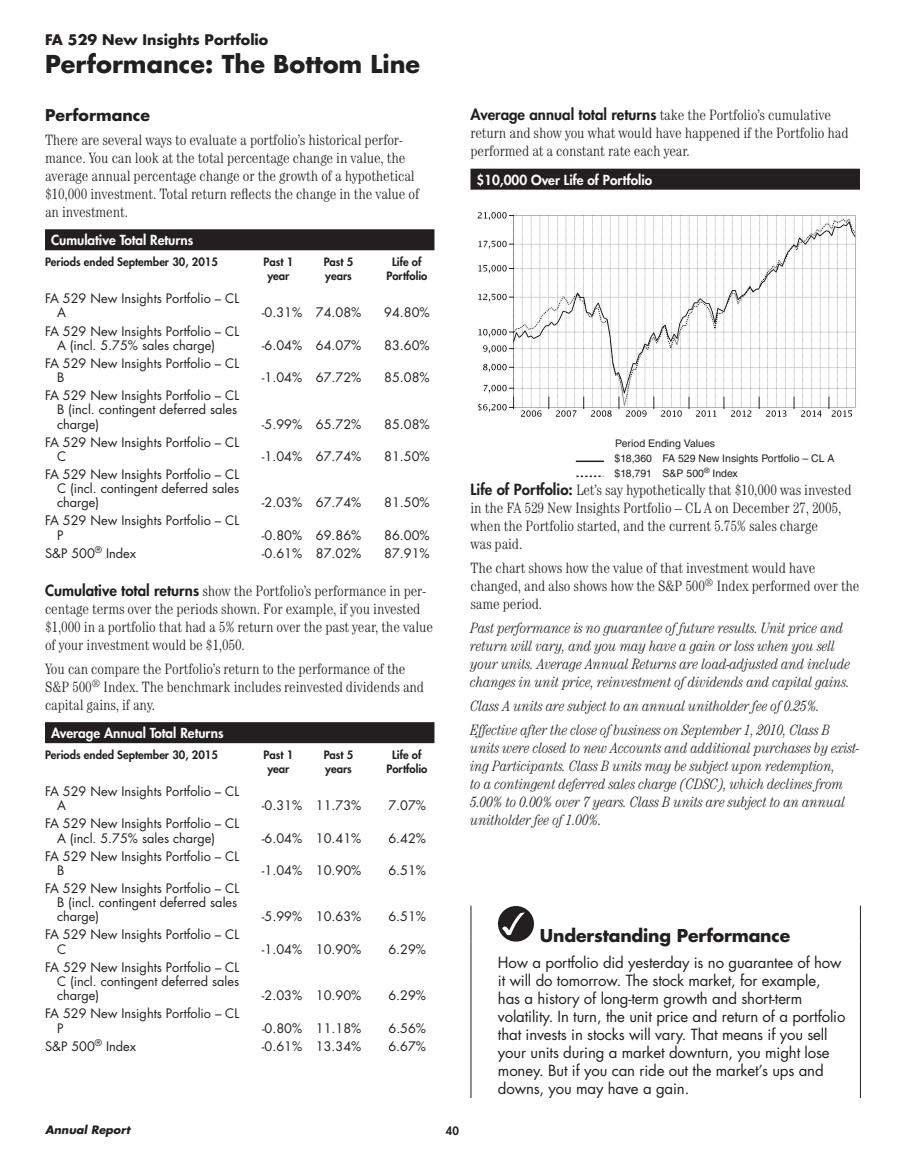
<style>
.page{position:relative;width:905px;height:1161px;background:#fff}
.page>*{position:absolute;margin:0;border:0;box-sizing:border-box;transform-origin:0 0}
.t1{font:700 24px "Futura Std";color:#231f20}
.t2{font:700 17.25px "Futura Std";letter-spacing:-.01em;color:#231f20}
.t3{font:700 15.75px "Futura Std";color:#231f20}
.t4{font:300 condensed 15px/18px "Century Std";letter-spacing:-.01em;color:#231f20}
.t5{font:italic 300 condensed 15px/18px "Century Std";letter-spacing:-.01em;color:#231f20}
.t6{font:15px/18px "Futura Std";letter-spacing:-.01em;color:#231f20}
.t7{font:700 14.25px "Futura Std";color:#231f20}
.t8{font:800 13.5px "Futura Std";color:#fff}
.t9{font:12.75px/14.2px "Futura Std";color:#231f20}
.t10{font:800 11.25px/13.5px "Futura Std";color:#231f20;text-align:center}
.t11{font:italic 700 11.25px "Futura Std";color:#231f20}
.t12{font:10.5px/15px "Helvetica LT Std";color:#231f20}
.s1{font-family:"Futura Std";font-weight:800;font-stretch:normal}
</style>
<div class="page">
<hr style="left:470px;top:906px;width:1px;height:36px;background:#231f20">
<hr style="left:859px;top:906px;width:1px;height:36px;background:#231f20">
<hr style="left:470px;top:942px;width:1px;height:156px;background:#231f20">
<hr style="left:859px;top:942px;width:1px;height:156px;background:#231f20">
<div style="left:498px;top:906px;width:36px;height:36px;background:#231f20;border-radius:50%"></div>
<svg style="left:502px;top:913px;width:22px;height:22px"></svg>
<div style="left:45px;top:229px;width:389px;height:21px;background:#231f20"></div>
<div style="left:45px;top:722px;width:389px;height:21px;background:#231f20"></div>
<div style="left:470px;top:169px;width:390px;height:21px;background:#231f20"></div>
<img style="left:477px;top:212px;width:379px;height:205px">
<svg style="left:576px;top:461px;width:27px;height:1px"></svg>
<svg style="left:576px;top:476px;width:27px;height:1px"></svg>
<p class="t7" style="left:45px;top:30px;width:225px">FA 529 New Insights Portfolio</p>
<h1 class="t1" style="left:45px;top:48px;width:377px">Performance: The Bottom Line</h1>
<p class="t3" style="left:45px;top:105px;width:107px">Performance</p>
<p class="t4" style="left:45px;top:131px;width:376px">There are several ways to evaluate a portfolio’s historical perfor&shy;mance. You can look at the total percentage change in value, the average annual percentage change or the growth of a hypothetical $10,000 investment. Total return reflects the change in the value of an investment.</p>
<p class="t8" style="left:51px;top:232px;width:144px">Cumulative Total Returns</p>
<p class="t10" style="left:45px;top:256px;width:174px">Periods ended September 30, 2015</p>
<p class="t10" style="left:263px;top:256px;width:31px">Past 1 year</p>
<p class="t10" style="left:323px;top:256px;width:31px;text-align:left">Past 5 years</p>
<p class="t10" style="left:386px;top:256px;width:43px">Life of<br>Portfolio</p>
<p class="t9" style="left:57px;top:292px;width:184px;text-indent:-12px">FA 529 New Insights Portfolio – CL<br>A</p>
<p class="t9" style="left:262px;top:306px;width:101px">-0.31% 74.08%</p>
<p class="t9" style="left:384px;top:306px;width:47px">94.80%</p>
<p class="t9" style="left:57px;top:324px;width:184px;text-indent:-12px">FA 529 New Insights Portfolio – CL<br>A (incl. 5.75% sales charge)</p>
<p class="t9" style="left:57px;top:356px;width:184px;text-indent:-12px">FA 529 New Insights Portfolio – CL<br>B</p>
<p class="t9" style="left:57px;top:388px;width:184px;text-indent:-12px">FA 529 New Insights Portfolio – CL<br>B (incl. contingent deferred sales charge)</p>
<p class="t9" style="left:57px;top:435px;width:184px;text-indent:-12px">FA 529 New Insights Portfolio – CL<br>C</p>
<p class="t9" style="left:57px;top:467px;width:184px;text-align:justify;text-indent:-12px">FA 529 New Insights Portfolio – CL C (incl. contingent deferred sales charge)</p>
<p class="t9" style="left:57px;top:514px;width:184px;text-indent:-12px">FA 529 New Insights Portfolio – CL<br>P</p>
<p class="t9" style="left:262px;top:338px;width:101px">-6.04% 64.07%</p>
<p class="t9" style="left:384px;top:338px;width:47px">83.60%</p>
<p class="t9" style="left:262px;top:370px;width:101px">-1.04% 67.72%</p>
<p class="t9" style="left:384px;top:370px;width:47px">85.08%</p>
<p class="t9" style="left:262px;top:417px;width:101px">-5.99% 65.72%</p>
<p class="t9" style="left:384px;top:417px;width:47px">85.08%</p>
<p class="t9" style="left:262px;top:449px;width:101px">-1.04% 67.74%</p>
<p class="t9" style="left:384px;top:449px;width:47px">81.50%</p>
<p class="t9" style="left:262px;top:496px;width:101px">-2.03% 67.74%</p>
<p class="t9" style="left:384px;top:496px;width:47px">81.50%</p>
<p class="t9" style="left:262px;top:528px;width:101px">-0.80% 69.86%</p>
<p class="t9" style="left:384px;top:528px;width:47px">86.00%</p>
<p class="t9" style="left:45px;top:546px;width:93px">S&amp;P 500<sup>®</sup> Index</p>
<p class="t9" style="left:262px;top:546px;width:101px">-0.61% 87.02%</p>
<p class="t9" style="left:384px;top:546px;width:47px">87.91%</p>
<p class="t4" style="left:45px;top:582px;width:390px"><span class="s1">Cumulative total returns</span> show the Portfolio’s performance in per&shy;centage terms over the periods shown. For example, if you invested $1,000 in a portfolio that had a 5% return over the past year, the value of your investment would be $1,050.</p>
<p class="t4" style="left:45px;top:660px;width:380px">You can compare the Portfolio’s return to the performance of the<br>S&amp;P 500<sup>®</sup> Index. The benchmark includes reinvested dividends and capital gains, if any.</p>
<p class="t8" style="left:51px;top:725px;width:174px">Average Annual Total Returns</p>
<p class="t10" style="left:45px;top:748px;width:174px">Periods ended September 30, 2015</p>
<p class="t10" style="left:263px;top:748px;width:31px">Past 1 year</p>
<p class="t10" style="left:323px;top:748px;width:31px;text-align:left">Past 5 years</p>
<p class="t10" style="left:386px;top:748px;width:43px">Life of<br>Portfolio</p>
<p class="t9" style="left:57px;top:784px;width:184px;text-indent:-12px">FA 529 New Insights Portfolio – CL<br>A</p>
<p class="t9" style="left:262px;top:799px;width:101px">-0.31% 11.73%</p>
<p class="t9" style="left:388px;top:799px;width:39px">7.07%</p>
<p class="t9" style="left:57px;top:817px;width:184px;text-indent:-12px">FA 529 New Insights Portfolio – CL<br>A (incl. 5.75% sales charge)</p>
<p class="t9" style="left:57px;top:849px;width:184px;text-indent:-12px">FA 529 New Insights Portfolio – CL<br>B</p>
<p class="t9" style="left:57px;top:881px;width:184px;text-indent:-12px">FA 529 New Insights Portfolio – CL<br>B (incl. contingent deferred sales charge)</p>
<p class="t9" style="left:57px;top:928px;width:184px;text-indent:-12px">FA 529 New Insights Portfolio – CL<br>C</p>
<p class="t9" style="left:57px;top:960px;width:184px;text-align:justify;text-indent:-12px">FA 529 New Insights Portfolio – CL C (incl. contingent deferred sales charge)</p>
<p class="t9" style="left:57px;top:1007px;width:184px;text-indent:-12px">FA 529 New Insights Portfolio – CL<br>P</p>
<p class="t9" style="left:262px;top:831px;width:101px">-6.04% 10.41%</p>
<p class="t9" style="left:388px;top:831px;width:39px">6.42%</p>
<p class="t9" style="left:262px;top:863px;width:101px">-1.04% 10.90%</p>
<p class="t9" style="left:388px;top:863px;width:39px">6.51%</p>
<p class="t9" style="left:262px;top:910px;width:101px">-5.99% 10.63%</p>
<p class="t9" style="left:388px;top:910px;width:39px">6.51%</p>
<p class="t9" style="left:262px;top:942px;width:101px">-1.04% 10.90%</p>
<p class="t9" style="left:388px;top:942px;width:39px">6.29%</p>
<p class="t9" style="left:262px;top:989px;width:101px">-2.03% 10.90%</p>
<p class="t9" style="left:388px;top:989px;width:39px">6.29%</p>
<p class="t9" style="left:262px;top:1021px;width:101px">-0.80% 11.18%</p>
<p class="t9" style="left:388px;top:1021px;width:39px">6.56%</p>
<p class="t9" style="left:45px;top:1039px;width:92px">S&amp;P 500<sup>®</sup> Index</p>
<p class="t9" style="left:262px;top:1039px;width:101px">-0.61% 13.34%</p>
<p class="t9" style="left:388px;top:1039px;width:39px">6.67%</p>
<p class="t4" style="left:470px;top:106px;width:379px"><span class="s1">Average annual total returns</span> take the Portfolio’s cumulative return and show you what would have happened if the Portfolio had performed at a constant rate each year.</p>
<p class="t8" style="left:476px;top:171px;width:177px">$10,000 Over Life of Portfolio</p>
<p class="t12" style="left:614px;top:436px;width:221px">Period Ending Values<br>$18,360 FA 529 New Insights Portfolio – CL A $18,791 S&amp;P 500<sup>®</sup> Index</p>
<p class="t4" style="left:470px;top:481px;width:382px"><span class="s1">Life of Portfolio:</span> Let’s say hypothetically that $10,000 was invested in the FA 529 New Insights Portfolio – CL A on December 27, 2005, when the Portfolio started, and the current 5.75% sales charge<br>was paid.</p>
<p class="t4" style="left:470px;top:559px;width:390px">The chart shows how the value of that investment would have changed, and also shows how the S&amp;P 500<sup>®</sup> Index performed over the same period.</p>
<p class="t5" style="left:470px;top:619px;width:382px">Past performance is no guarantee of future results. Unit price and return will vary, and you may have a gain or loss when you sell your units. Average Annual Returns are load-adjusted and include changes in unit price, reinvestment of dividends and capital gains.</p>
<p class="t5" style="left:470px;top:694px;width:361px;line-height:24px">Class A units are subject to an annual unitholder fee of 0.25%.<br>Effective after the close of business on September 1, 2010, Class B</p>
<p class="t5" style="left:470px;top:739px;width:391px">units were closed to new Accounts and additional purchases by exist&shy;ing Participants. Class B units may be subject upon redemption,<br>to a contingent deferred sales charge (CDSC), which declines from 5.00% to 0.00% over 7 years. Class B units are subject to an annual unitholder fee of 1.00%.</p>
<p class="t2" style="left:540px;top:924px;width:252px">Understanding Performance</p>
<p class="t6" style="left:498px;top:953px;width:349px">How a portfolio did yesterday is no guarantee of how it will do tomorrow. The stock market, for example, has a history of long-term growth and short-term volatility. In turn, the unit price and return of a portfolio that invests in stocks will vary. That means if you sell your units during a market downturn, you might lose money. But if you can ride out the market’s ups and downs, you may have a gain.</p>
<p class="t11" style="left:45px;top:1123px;width:86px">Annual Report</p>
<p class="t10" style="left:446px;top:1125px;width:15px">40</p>
</div>
